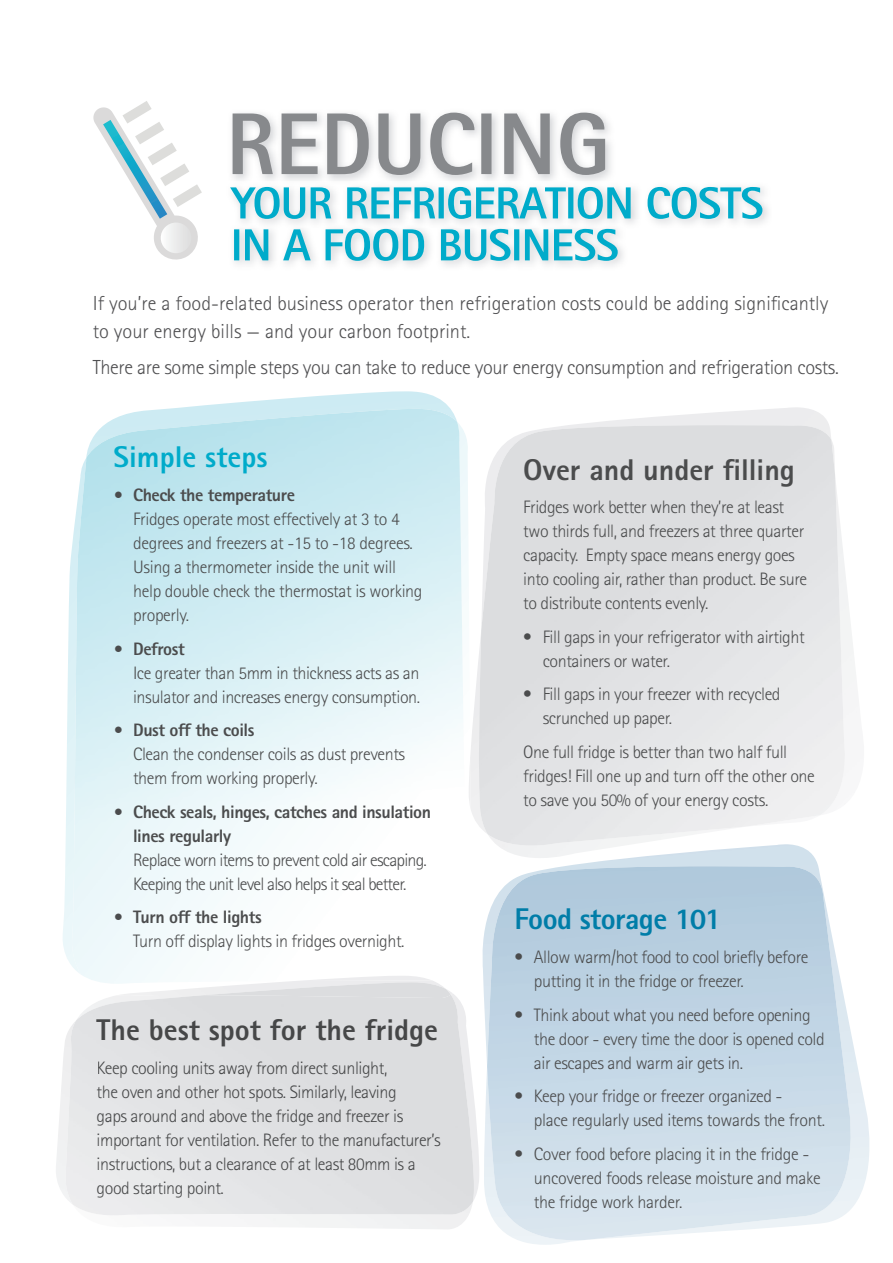
<style>
.page{position:relative;width:893px;height:1263px;background:#fff}
.page>*{position:absolute;margin:0;border:0;box-sizing:border-box;transform-origin:0 0}
.t1{font:800 30px "Agfa Rotis Sans Serif";color:#464748}
.t2{font:800 30px "Agfa Rotis Sans Serif";color:#4b4c4d}
.t3{font:800 30px "Agfa Rotis Sans Serif";letter-spacing:-.02em;color:#007da8}
.t4{font:800 30px "Agfa Rotis Sans Serif";color:#00abca}
.t5{font:300 20.4px/27.2px "Agfa Rotis Sans Serif";color:#505052}
.t6{font:300 20.4px "Agfa Rotis Sans Serif";letter-spacing:-.02em;color:#505052}
.t7{font:300 18px/24px "Agfa Rotis Sans Serif";letter-spacing:-.025em;color:#4b4c4d}
.t8{font:300 18px/24px "Agfa Rotis Sans Serif";letter-spacing:-.025em;color:#464748}
.t9{font:800 18px/24px "Agfa Rotis Sans Serif";letter-spacing:-.025em;color:#4b4c4d}
.t10{font:300 18px/24px "Agfa Rotis Sans Serif";letter-spacing:-.045em;color:#4b4c4d}
.s1{color:#474849}
.s2{color:#48494a}
</style>
<div class="page">
<img style="left:232px;top:112px;width:379px;height:69px">
<img style="left:233px;top:113px;width:372px;height:62px">
<img style="left:720px;top:187px;width:44px;height:32px">
<img style="left:230px;top:187px;width:490px;height:32px">
<img style="left:234px;top:229px;width:384px;height:32px">
<svg style="left:63px;top:438px;width:405px;height:525px"></svg>
<svg style="left:167px;top:391px;width:284px;height:18px"></svg>
<img style="left:70px;top:409px;width:396px;height:575px">
<img style="left:469px;top:771px;width:1px;height:31px">
<svg style="left:93px;top:101px;width:109px;height:159px"></svg>
<div style="left:161px;top:223px;width:30px;height:30px;background:linear-gradient(to right,#fcfdfc,#ddddde);border-radius:50%"></div>
<svg style="left:519px;top:1240px;width:62px;height:5px"></svg>
<svg style="left:482px;top:844px;width:387px;height:359px"></svg>
<img style="left:487px;top:866px;width:373px;height:374px">
<img style="left:117px;top:980px;width:329px;height:15px">
<img style="left:294px;top:976px;width:138px;height:5px">
<img style="left:204px;top:982px;width:247px;height:16px">
<div style="left:97px;top:1019px;width:340px;height:28px;background:#dcdddf"></div>
<div style="left:98px;top:1061px;width:289px;height:17px;background:#dedfe1"></div>
<div style="left:97px;top:1085px;width:300px;height:17px;background:#dfe0e2"></div>
<div style="left:97px;top:1109px;width:306px;height:17px;background:#e0e1e3"></div>
<div style="left:98px;top:1133px;width:343px;height:17px;background:#e1e2e4"></div>
<div style="left:98px;top:1157px;width:318px;height:15px;background:#e2e3e5"></div>
<div style="left:97px;top:1181px;width:126px;height:17px;background:#e9eaeb"></div>
<p class="t5" style="left:93px;top:292px;width:737px">If you’re a food-related business operator then refrigeration costs could be adding significantly to your energy bills — and your carbon footprint.</p>
<p class="t6" style="left:93px;top:360px;width:747px">There are some simple steps you can take to reduce your energy consumption and refrigeration costs.</p>
<h1 class="t4" style="left:114px;top:447px;width:155px">Simple steps</h1>
<p class="t9" style="left:114px;top:485px;width:183px">• Check the temperature</p>
<p class="t7" style="left:133px;top:509px;width:291px">Fridges operate most effectively at 3 to 4 degrees and freezers at -15 to -18 degrees.<br>Using a thermometer inside the unit will help double check the thermostat is working properly.</p>
<p class="t9" style="left:114px;top:638px;width:73px">• Defrost</p>
<p class="t7" style="left:133px;top:662px;width:289px">Ice greater than 5mm in thickness acts as an insulator and increases energy consumption.</p>
<p class="t9" style="left:114px;top:720px;width:142px">• Dust off the coils</p>
<p class="t7" style="left:133px;top:744px;width:274px">Clean the condenser coils as dust prevents them from working properly.</p>
<p class="t9" style="left:133px;top:802px;width:300px;text-indent:-19px">• Check seals, hinges, catches and insulation lines regularly</p>
<p class="t10" style="left:133px;top:849px;width:295px">Replace worn items to prevent cold air escaping.<br>Keeping the unit level also helps it seal better.</p>
<p class="t9" style="left:114px;top:907px;width:150px">• Turn off the lights</p>
<p class="t7" style="left:133px;top:931px;width:273px">Turn off display lights in fridges overnight.</p>
<h1 class="t1" style="left:97px;top:1020px;width:343px">The best spot for the fridge</h1>
<p class="t8" style="left:97px;top:1057px;width:346px"><span class="s1">Keep c</span>ooling units away from direct sunlight,<br><span class="s1">the oven a</span>nd other hot spots. Similarly, leaving<br><span class="s1">gaps around and</span> above the fridge and freezer is <span class="s1">important for ventilatio</span>n. Refer to the manufacturer’s <span class="s2">instru</span><span class="s1">ctions, but a clearance</span> of at least 80mm is a <span class="s2">good start</span><span class="s1">ing point.</span></p>
<h1 class="t2" style="left:523px;top:459px;width:273px">Over and under filling</h1>
<p class="t7" style="left:523px;top:497px;width:286px">Fridges work better when they’re at least two thirds full, and freezers at three quarter capacity. Empty space means energy goes into cooling air, rather than product. Be sure to distribute contents evenly.</p>
<p class="t7" style="left:543px;top:626px;width:263px;text-indent:-19px">• Fill gaps in your refrigerator with airtight containers or water.</p>
<p class="t7" style="left:543px;top:684px;width:239px;text-indent:-19px">• Fill gaps in your freezer with recycled scrunched up paper.</p>
<p class="t7" style="left:523px;top:742px;width:293px">One full fridge is better than two half full fridges! Fill one up and turn off the other one to save you 50% of your energy costs.</p>
<h1 class="t3" style="left:514px;top:909px;width:209px">Food storage 101</h1>
<p class="t7" style="left:534px;top:947px;width:276px;text-indent:-19px">• Allow warm/hot food to cool briefly before putting it in the fridge or freezer.</p>
<p class="t7" style="left:534px;top:1004px;width:292px;text-indent:-19px">• Think about what you need before opening the door - every time the door is opened cold air escapes and warm air gets in.</p>
<p class="t7" style="left:534px;top:1086px;width:293px;text-indent:-19px">• Keep your fridge or freezer organized -<br>place regularly used items towards the front.</p>
<p class="t7" style="left:534px;top:1143px;width:288px;text-indent:-19px">• Cover food before placing it in the fridge - uncovered foods release moisture and make the fridge work harder.</p>
</div>
